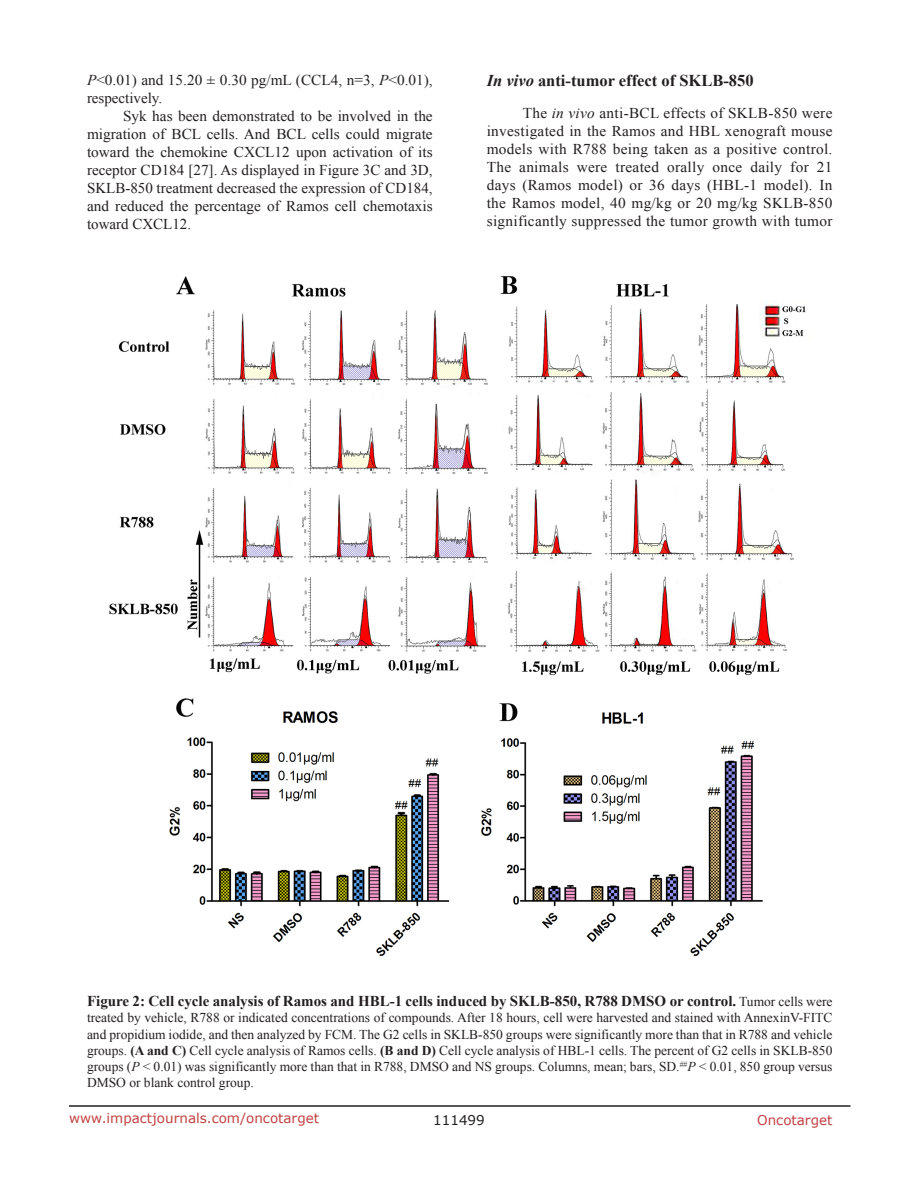
<style>
.page{position:relative;width:918px;height:1188px;background:#fff}
.page>*{position:absolute;margin:0;border:0;box-sizing:border-box;transform-origin:0 0}
.SubHeading{font:700 16.5px "Times New Roman";color:#231f20}
.BodyText{font:15px/18px "Times New Roman";color:#231f20;text-align:justify}
.figuretext{font:700 15px "Times New Roman";color:#231f20}
.figuretext-2{font:13.5px/16.2px "Times New Roman";color:#231f20;text-align:justify}
.t1{font:13.5px "Verdana";color:#c24141}
.t2{font:13.5px "Verdana";color:#231f20}
.s1{font-style:italic}
.s2{font-weight:400;font-size:13.5px}
.s3{font-weight:700}
</style>
<div class="page">
<hr style="left:69px;top:1105px;width:781px;height:2px;background:#231f20">
<img style="left:109px;top:276px;width:697px;height:680px">
<p class="BodyText" style="left:87px;top:71px;width:347px"><span class="s1">P</span>&lt;0.01) and 15.20 ± 0.30 pg/mL (CCL4, n=3, <span class="s1">P</span>&lt;0.01), respectively.</p>
<p class="BodyText" style="left:87px;top:107px;width:347px;text-indent:36px">Syk has been demonstrated to be involved in the migration of BCL cells. And BCL cells could migrate toward the chemokine CXCL12 upon activation of its receptor CD184 [27]. As displayed in Figure 3C and 3D, SKLB-850 treatment decreased the expression of CD184, and reduced the percentage of Ramos cell chemotaxis toward CXCL12.</p>
<p class="SubHeading" style="left:487px;top:69px;width:268px"><span class="s1">In vivo</span> anti-tumor effect of SKLB-850</p>
<p class="BodyText" style="left:487px;top:103px;width:347px;text-indent:36px">The <span class="s1">in vivo</span> anti-BCL effects of SKLB-850 were investigated in the Ramos and HBL xenograft mouse models with R788 being taken as a positive control.<br>The animals were treated orally once daily for 21 days (Ramos model) or 36 days (HBL-1 model). In the Ramos model, 40 mg/kg or 20 mg/kg SKLB-850 significantly suppressed the tumor growth with tumor</p>
<p class="figuretext" style="left:87px;top:991px;width:747px">Figure 2: Cell cycle analysis of Ramos and HBL-1 cells induced by SKLB-850, R788 DMSO or control. <span class="s2">Tumor cells were</span></p>
<p class="figuretext-2" style="left:87px;top:1010px;width:747px">treated by vehicle, R788 or indicated concentrations of compounds. After 18 hours, cell were harvested and stained with AnnexinV-FITC and propidium iodide, and then analyzed by FCM. The G2 cells in SKLB-850 groups were significantly more than that in R788 and vehicle groups. <span class="s3">(A and C)</span> Cell cycle analysis of Ramos cells. <span class="s3">(B and D)</span> Cell cycle analysis of HBL-1 cells. The percent of G2 cells in SKLB-850 groups (<span class="s1">P</span> &lt; 0.01) was significantly more than that in R788, DMSO and NS groups. Columns, mean; bars, SD.<sup>##</sup><span class="s1">P</span> &lt; 0.01, 850 group versus DMSO or blank control group.</p>
<p class="t1" style="left:69px;top:1109px;width:252px">www.impactjournals.com/oncotarget</p>
<p class="t2" style="left:433px;top:1111px;width:53px">111499</p>
<p class="t1" style="left:757px;top:1111px;width:77px">Oncotarget</p>
</div>
